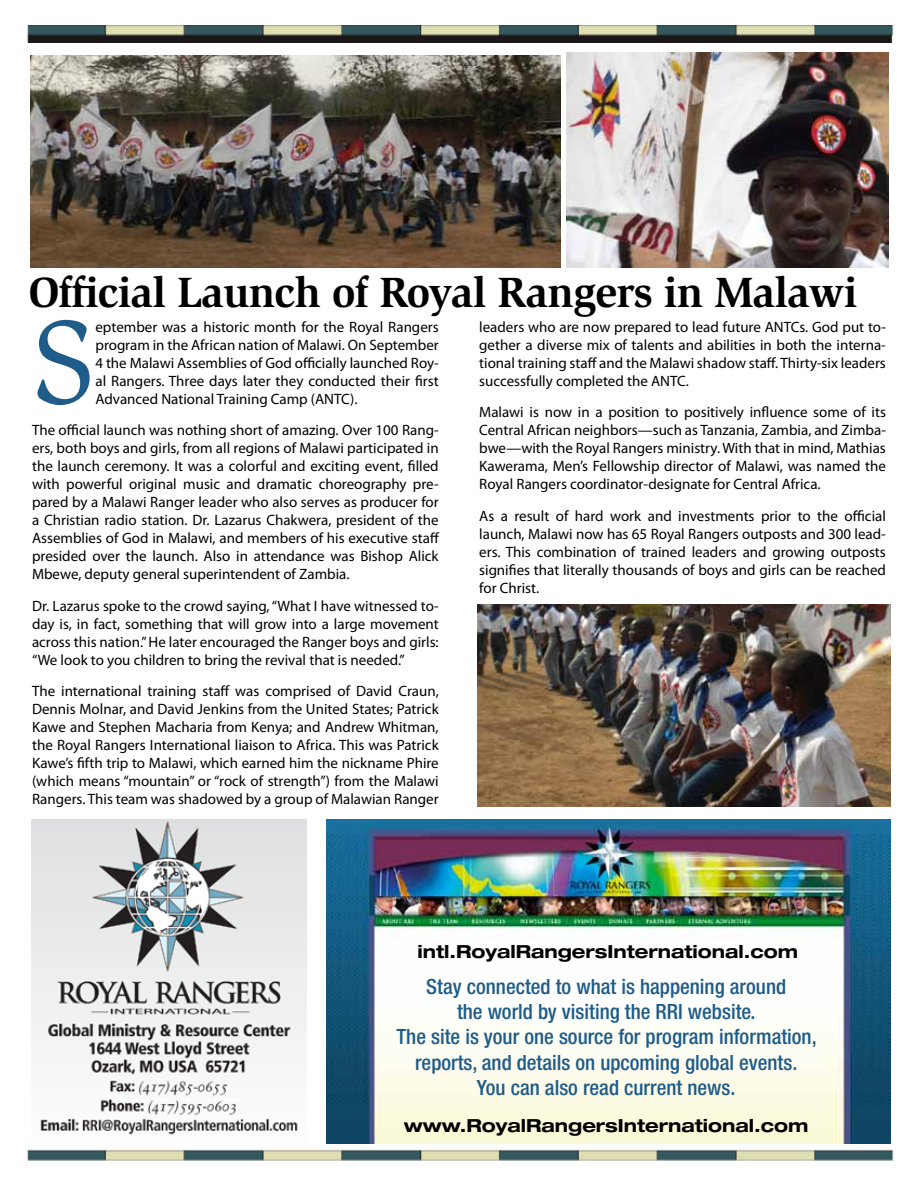
<style>
.page{position:relative;width:918px;height:1188px;background:#fff}
.page>*{position:absolute;margin:0;border:0;box-sizing:border-box;transform-origin:0 0}
.t1{font:122.4px "Slimbach";color:#1f5c89}
.t2{font:700 43.5px "Slimbach";letter-spacing:-.02em;color:#000}
.t3{font:500 condensed 21px/25.2px "Helvetica Neue";color:#1f5c89;text-align:center}
.t4{font:700 expanded 18px "Helvetica Neue";color:#000}
.t5{font:15px/18px "Myriad Pro";color:#000;text-align:justify}
</style>
<div class="page">
<img style="left:478px;top:604px;width:413px;height:203px">
<img style="left:30px;top:55px;width:530px;height:213px">
<img style="left:566px;top:53px;width:322px;height:214px">
<img style="left:27px;top:26px;width:867px;height:17px">
<img style="left:32px;top:819px;width:275px;height:316px">
<img style="left:327px;top:820px;width:564px;height:324px">
<img style="left:27px;top:1149px;width:867px;height:12px">
<h2 class="t2" style="left:29px;top:267px;width:830px">Official Launch of Royal Rangers in Malawi</h2>
<h1 class="t1" style="left:32px;top:293px;width:65px">S</h1>
<p class="t5" style="left:95px;top:317px;width:345px">eptember was a historic month for the Royal Rangers program in the African nation of Malawi. On September 4 the Malawi Assemblies of God officially launched Roy&shy;al Rangers. Three days later they conducted their first Advanced National Training Camp (ANTC).</p>
<p class="t5" style="left:32px;top:421px;width:409px">The official launch was nothing short of amazing. Over 100 Rang&shy;ers, both boys and girls, from all regions of Malawi participated in the launch ceremony. It was a colorful and exciting event, filled with powerful original music and dramatic choreography pre&shy;pared by a Malawi Ranger leader who also serves as producer for a Christian radio station. Dr. Lazarus Chakwera, president of the Assemblies of God in Malawi, and members of his executive staff presided over the launch. Also in attendance was Bishop Alick Mbewe, deputy general superintendent of Zambia.</p>
<p class="t5" style="left:32px;top:596px;width:408px">Dr. Lazarus spoke to the crowd saying, “What I have witnessed to&shy;day is, in fact, something that will grow into a large movement across this nation.” He later encouraged the Ranger boys and girls: “We look to you children to bring the revival that is needed.”</p>
<p class="t5" style="left:32px;top:682px;width:408px">The international training staff was comprised of David Craun, Dennis Molnar, and David Jenkins from the United States; Patrick Kawe and Stephen Macharia from Kenya; and Andrew Whitman, the Royal Rangers International liaison to Africa. This was Patrick Kawe’s fifth trip to Malawi, which earned him the nickname Phire (which means “mountain” or “rock of strength”) from the Malawi Rangers. This team was shadowed by a group of Malawian Ranger</p>
<p class="t5" style="left:479px;top:317px;width:408px">leaders who are now prepared to lead future ANTCs. God put to&shy;gether a diverse mix of talents and abilities in both the interna&shy;tional training staff and the Malawi shadow staff. Thirty-six leaders successfully completed the ANTC.</p>
<p class="t5" style="left:479px;top:403px;width:408px">Malawi is now in a position to positively influence some of its Central African neighbors—such as Tanzania, Zambia, and Zimba&shy;bwe—with the Royal Rangers ministry. With that in mind, Mathias Kawerama, Men’s Fellowship director of Malawi, was named the Royal Rangers coordinator-designate for Central Africa.</p>
<p class="t5" style="left:479px;top:506px;width:408px">As a result of hard work and investments prior to the official launch, Malawi now has 65 Royal Rangers outposts and 300 lead&shy;ers. This combination of trained leaders and growing outposts signifies that literally thousands of boys and girls can be reached for Christ.</p>
<p class="t4" style="left:417px;top:940px;width:382px">intl.RoyalRangersInternational.com</p>
<h3 class="t3" style="left:397px;top:974px;width:422px">Stay connected to what is happening around<br>the world by visiting the RRI website.<br>The site is your one source for program information, reports, and details on upcoming global events.<br>You can also read current news.</h3>
<p class="t4" style="left:404px;top:1114px;width:406px">www.RoyalRangersInternational.com</p>
</div>
